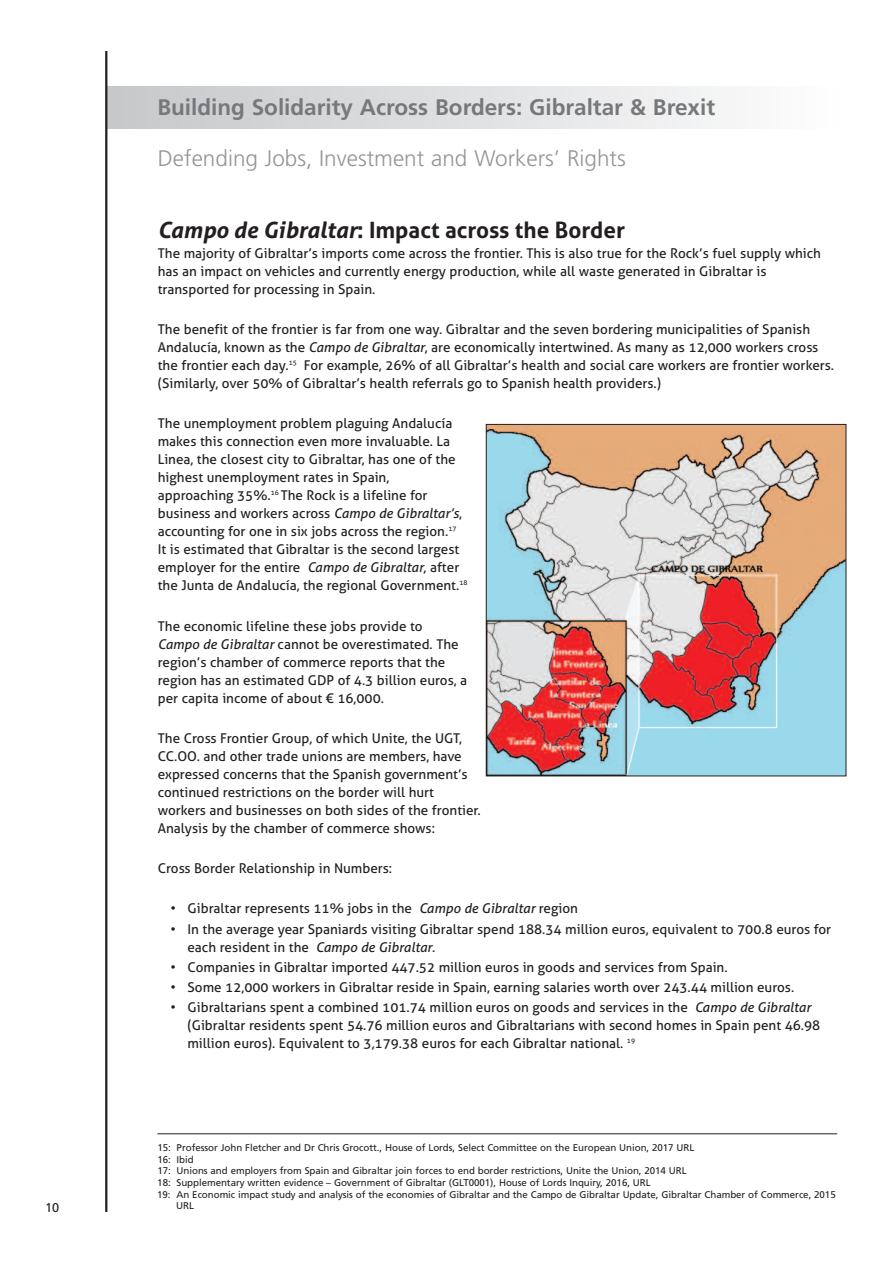
<style>
.page{position:relative;width:893px;height:1263px;background:#fff}
.page>*{position:absolute;margin:0;border:0;box-sizing:border-box;transform-origin:0 0}
.t1{font:700 22.5px "Frutiger";color:#76787b}
.t2{font:300 22.5px "Frutiger";color:#939598}
.t3{font:700 22.5px "Aller";color:#231f20}
.t4{font:13.5px/18px "Aller";color:#231f20}
.t5{font:12.75px "Frutiger";color:#231f20}
.t6{font:9.75px "Frutiger";letter-spacing:-.005em;color:#231f20}
.s1{font-style:italic}
</style>
<div class="page">
<hr style="left:157px;top:1133px;width:680px;height:1px;background:#231f20">
<div style="left:106px;top:86px;width:736px;height:43px;background:linear-gradient(to right,#c5c7c9,#fdfdfe)"></div>
<hr style="left:105px;top:51px;width:2px;height:1161px;background:#231f20">
<img style="left:488px;top:426px;width:356px;height:348px">
<div style="left:486px;top:424px;width:360px;height:352px;border:1px solid #231f20"></div>
<p class="t5" style="left:45px;top:1202px;width:16px">10</p>
<h1 class="t1" style="left:157px;top:98px;width:559px">Building Solidarity Across Borders: Gibraltar &amp; Brexit</h1>
<h1 class="t2" style="left:158px;top:149px;width:469px">Defending Jobs, Investment and Workers’ Rights</h1>
<h1 class="t3" style="left:158px;top:216px;width:469px"><span class="s1">Campo de Gibraltar</span>: Impact across the Border</h1>
<p class="t4" style="left:158px;top:244px;width:665px">The majority of Gibraltar’s imports come across the frontier. This is also true for the Rock’s fuel supply which has an impact on vehicles and currently energy production, while all waste generated in Gibraltar is transported for processing in Spain.</p>
<p class="t4" style="left:158px;top:320px;width:678px">The benefit of the frontier is far from one way. Gibraltar and the seven bordering municipalities of Spanish Andalucía, known as the <span class="s1">Campo de Gibraltar</span>, are economically intertwined. As many as 12,000 workers cross the frontier each day.<sup>15</sup> For example, 26% of all Gibraltar’s health and social care workers are frontier workers. (Similarly, over 50% of Gibraltar’s health referrals go to Spanish health providers.)</p>
<p class="t4" style="left:158px;top:414px;width:311px">The unemployment problem plaguing Andalucía makes this connection even more invaluable. La Linea, the closest city to Gibraltar, has one of the highest unemployment rates in Spain, approaching 35%.<sup>16</sup> The Rock is a lifeline for business and workers across <span class="s1">Campo de Gibraltar’s</span>, accounting for one in six jobs across the region.<sup>17<br></sup>It is estimated that Gibraltar is the second largest employer for the entire <span class="s1">Campo de Gibraltar</span>, after the Junta de Andalucía, the regional Government.<sup>18</sup></p>
<p class="t4" style="left:158px;top:617px;width:311px">The economic lifeline these jobs provide to <span class="s1">Campo de Gibraltar</span> cannot be overestimated. The region’s chamber of commerce reports that the region has an estimated GDP of 4.3 billion euros, a per capita income of about € 16,000.</p>
<p class="t4" style="left:158px;top:729px;width:325px">The Cross Frontier Group, of which Unite, the UGT, CC.OO. and other trade unions are members, have expressed concerns that the Spanish government’s continued restrictions on the border will hurt workers and businesses on both sides of the frontier.<br>Analysis by the chamber of commerce shows:</p>
<p class="t4" style="left:158px;top:859px;width:236px">Cross Border Relationship in Numbers:</p>
<p class="t4" style="left:171px;top:900px;width:409px">• Gibraltar represents 11% jobs in the <span class="s1">Campo de Gibraltar</span> region</p>
<p class="t4" style="left:187px;top:920px;width:645px;text-indent:-17px">• In the average year Spaniards visiting Gibraltar spend 188.34 million euros, equivalent to 700.8 euros for each resident in the <span class="s1">Campo de Gibraltar</span>.</p>
<p class="t4" style="left:171px;top:958px;width:559px">• Companies in Gibraltar imported 447.52 million euros in goods and services from Spain.</p>
<p class="t4" style="left:171px;top:978px;width:625px">• Some 12,000 workers in Gibraltar reside in Spain, earning salaries worth over 243.44 million euros.</p>
<p class="t4" style="left:187px;top:998px;width:634px;text-indent:-17px">• Gibraltarians spent a combined 101.74 million euros on goods and services in the <span class="s1">Campo de Gibraltar </span>(Gibraltar residents spent 54.76 million euros and Gibraltarians with second homes in Spain pent 46.98 million euros). Equivalent to 3,179.38 euros for each Gibraltar national. <sup>19</sup></p>
<p class="t6" style="left:157px;top:1143px;width:538px">15: Professor John Fletcher and Dr Chris Grocott., House of Lords, Select Committee on the European Union, 2017 URL</p>
<p class="t6" style="left:157px;top:1155px;width:38px">16: Ibid</p>
<p class="t6" style="left:157px;top:1167px;width:531px">17: Unions and employers from Spain and Gibraltar join forces to end border restrictions, Unite the Union, 2014 URL</p>
<p class="t6" style="left:157px;top:1179px;width:495px">18: Supplementary written evidence – Government of Gibraltar (GLT0001), House of Lords Inquiry, 2016, URL</p>
<p class="t6" style="left:157px;top:1190px;width:680px">19: An Economic impact study and analysis of the economies of Gibraltar and the Campo de Gibraltar Update, Gibraltar Chamber of Commerce, 2015</p>
<p class="t6" style="left:176px;top:1202px;width:19px">URL</p>
</div>
